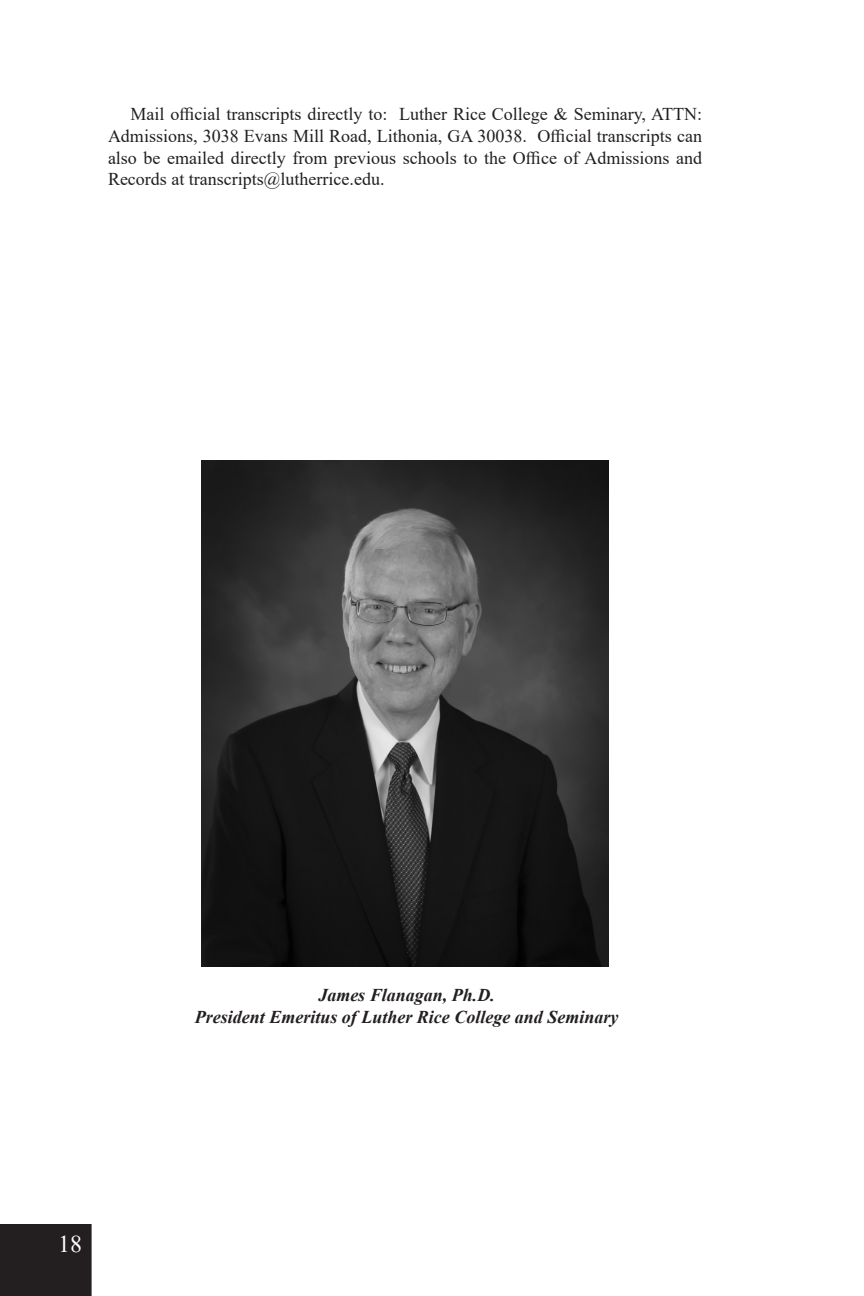
<style>
.page{position:relative;width:864px;height:1296px;background:#fff}
.page>*{position:absolute;margin:0;border:0;box-sizing:border-box;transform-origin:0 0}
.t1{font:24px "Times New Roman";color:#fff}
.t2{font:18px/21.6px "Times New Roman";color:#231f20;text-align:justify}
.Subhead_2{font:italic 700 18px "Times New Roman";color:#231f20}
</style>
<div class="page">
<div style="left:0;top:1224px;width:92px;height:72px;background:#231f20"></div>
<img style="left:202px;top:461px;width:406px;height:505px">
<p class="t2" style="left:108px;top:103px;width:596px;text-indent:22px">Mail official transcripts directly to: Luther Rice College &amp; Seminary, ATTN:<br>Admissions, 3038 Evans Mill Road, Lithonia, GA 30038. Official transcripts can also be emailed directly from previous schools to the Office of Admissions and Records at transcripts@lutherrice.edu.</p>
<p class="t1" style="left:58px;top:1227px;width:25px">18</p>
<p class="Subhead_2" style="left:318px;top:983px;width:178px">James Flanagan, Ph.D.</p>
<p class="Subhead_2" style="left:195px;top:1004px;width:425px">President Emeritus of Luther Rice College and Seminary</p>
</div>
